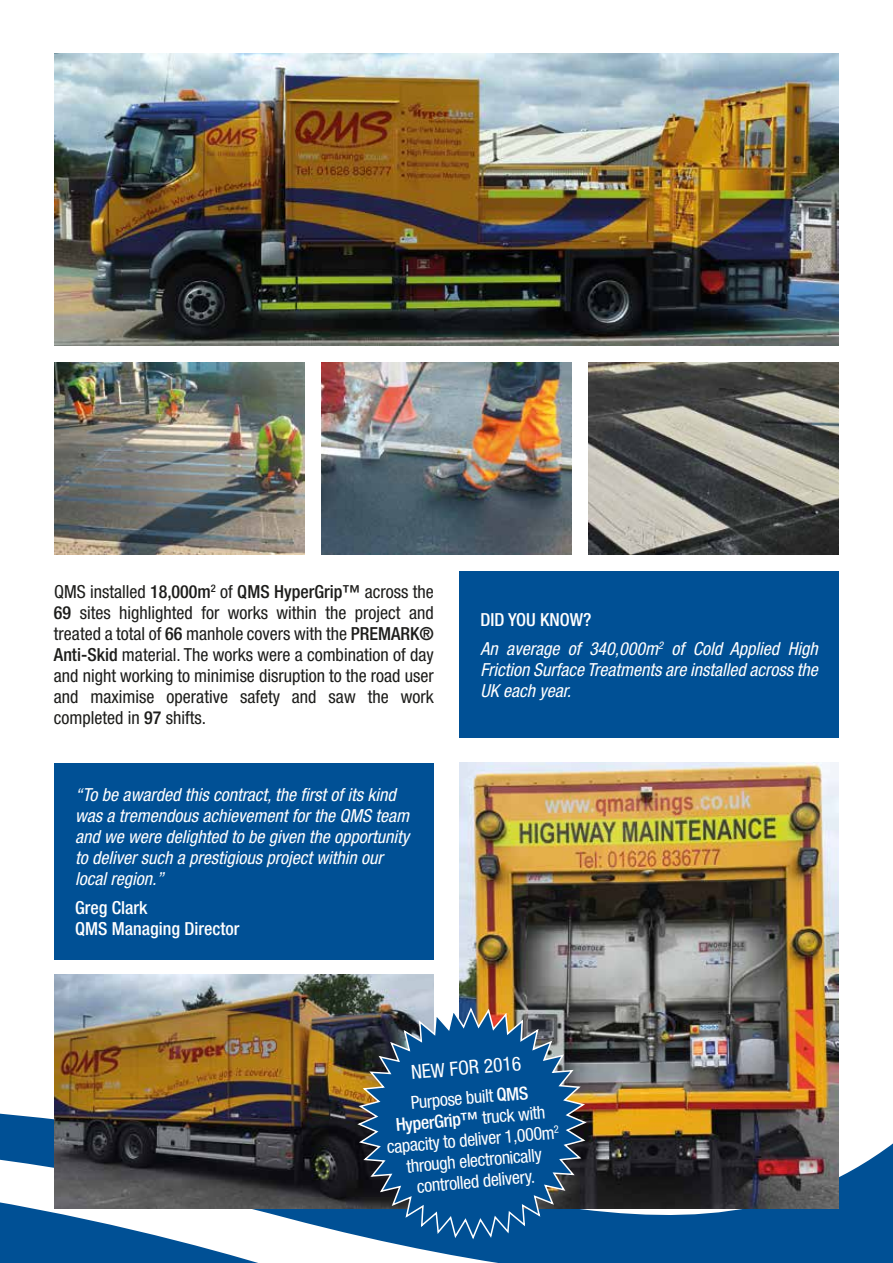
<style>
.page{position:relative;width:893px;height:1263px;background:#fff}
.page>*{position:absolute;margin:0;border:0;box-sizing:border-box;transform-origin:0 0}
.t1{font:condensed 19.5px "Helvetica Neue";color:#fff}
.t2{font:condensed 18px/21px "Helvetica Neue";color:#1d1d1b;text-align:justify}
.t3{font:italic condensed 18px/21px "Helvetica Neue";color:#fff}
.t4{font:condensed 18px/21px "Helvetica Neue";color:#fff;text-align:center}
.t5{font:500 condensed 18px/21px "Helvetica Neue";color:#fff}
.s1{font-weight:500}
.s2{font-weight:500;font-style:normal}
</style>
<div class="page">
<svg style="left:0;top:1113px;width:893px;height:150px;fill:#005095"></svg>
<svg style="left:0;top:1161px;width:326px;height:102px"></svg>
<img style="left:54px;top:54px;width:785px;height:292px">
<img style="left:54px;top:363px;width:250px;height:191px">
<img style="left:321px;top:363px;width:251px;height:191px">
<img style="left:589px;top:363px;width:250px;height:191px">
<div style="left:459px;top:571px;width:380px;height:167px;background:#005095"></div>
<div style="left:54px;top:763px;width:380px;height:196px;background:#005095"></div>
<img style="left:54px;top:974px;width:380px;height:235px">
<img style="left:459px;top:763px;width:380px;height:446px">
<svg style="left:355px;top:1005px;width:233px;height:236px;background:#205685"></svg>
<p class="t2" style="left:54px;top:581px;width:381px">QMS installed <span class="s1">18,000m</span><sup>2</sup> of <span class="s1">QMS HyperGrip™</span> across the <span class="s1">69</span> sites highlighted for works within the project and treated a total of <span class="s1">66</span> manhole covers with the <span class="s1">PREMARK® Anti-Skid</span> material. The works were a combination of day and night working to minimise disruption to the road user and maximise operative safety and saw the work completed in <span class="s1">97</span> shifts.</p>
<p class="t3" style="left:75px;top:784px;width:335px">“To be awarded this contract, the first of its kind was a tremendous achievement for the QMS team and we were delighted to be given the opportunity to deliver such a prestigious project within our local region.”</p>
<p class="t5" style="left:75px;top:897px;width:166px">Greg Clark<br>QMS Managing Director</p>
<p class="t3" style="left:480px;top:604px;width:339px;line-height:29.5px"><span class="s2">DID YOU KNOW?<br></span>An average of 340,000m<sup>2</sup> of Cold Applied High</p>
<p class="t3" style="left:480px;top:659px;width:339px">Friction Surface Treatments are installed across the<br>UK each year.</p>
<p class="t1" style="left:410px;top:1061px;width:112px;rotate:-5deg">NEW FOR 2016</p>
<p class="t4" style="left:382px;top:1094px;width:174px;rotate:-5deg">Purpose built <span class="s1">QMS<br>HyperGrip™</span> truck with capacity to deliver 1,000m<sup>2 </sup>through electronically controlled delivery.</p>
</div>
